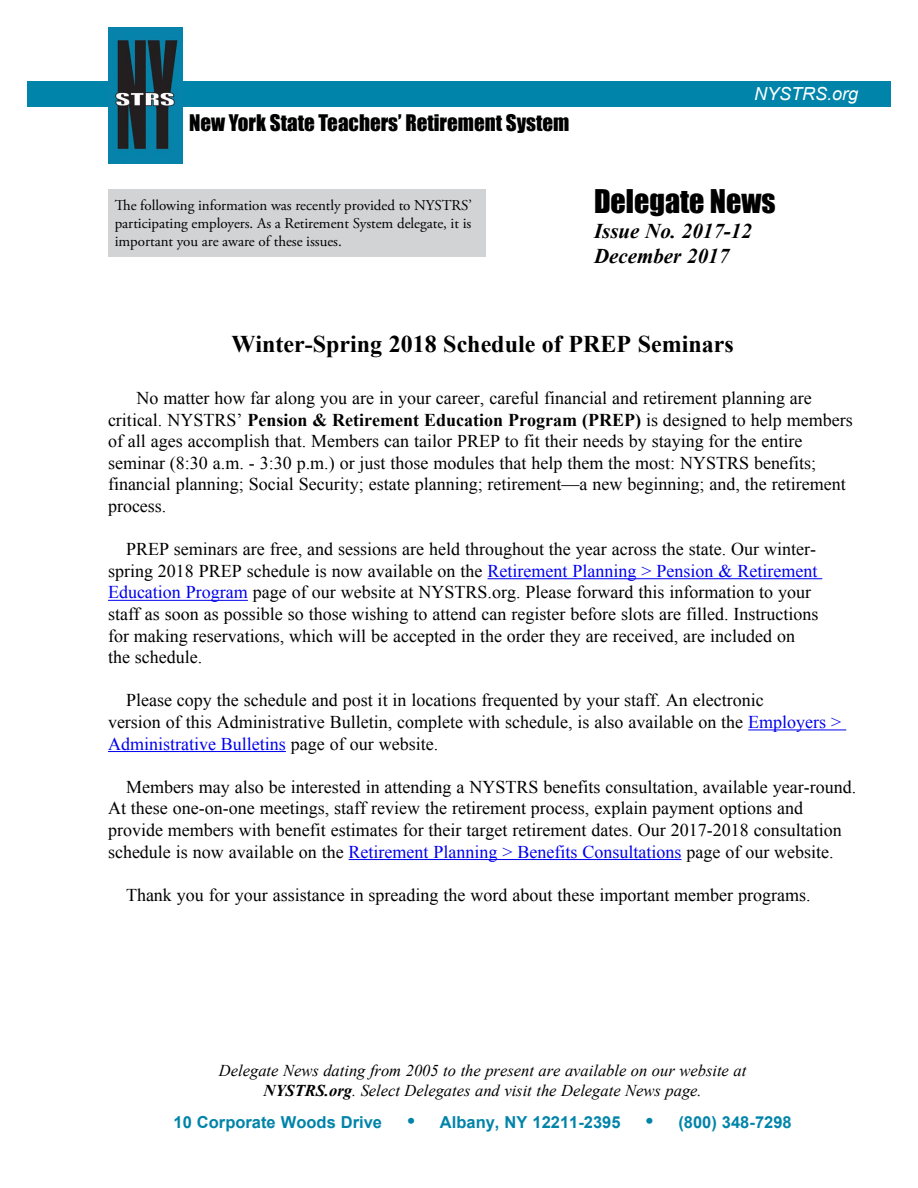
<style>
.page{position:relative;width:918px;height:1188px;background:#fff}
.page>*{position:absolute;margin:0;border:0;box-sizing:border-box;transform-origin:0 0}
.t1{font:30px "Impact";color:#000}
.t2{font:700 24px "Times New Roman";color:#000}
.t3{font:21px "Impact";color:#000}
.t4{font:italic 700 21px/25.2px "Times New Roman";color:#000}
.t5{font:18px/21.6px "Times New Roman";color:#000}
.t6{font:italic 18px "Arial";color:#fff}
.t7{font:italic 16.5px/19.8px "Times New Roman";color:#000;text-align:center}
.t8{font:700 16.5px "Arial";color:#0084a9}
.t9{font:15px/18px "Adobe Garamond Pro";letter-spacing:-.005em;color:#000;text-align:justify}
.s1{font-weight:700}
.s2{color:#00e}
.s3{font-size:21px}
</style>
<div class="page">
<div style="left:108px;top:189px;width:378px;height:67px;background:#d1d3d4"></div>
<hr style="left:488px;top:578px;width:334px;height:1px;background:#00e">
<hr style="left:108px;top:600px;width:140px;height:1px;background:#00e">
<hr style="left:748px;top:730px;width:98px;height:1px;background:#00e">
<hr style="left:108px;top:751px;width:178px;height:1px;background:#00e">
<hr style="left:349px;top:859px;width:333px;height:1px;background:#00e">
<div style="left:27px;top:81px;width:864px;height:25px;background:#0084a9"></div>
<img style="left:109px;top:27px;width:73px;height:136px">
<p class="t3" style="left:189px;top:107px;width:382px">New York State Teachers’ Retirement System</p>
<p class="t9" style="left:115px;top:197px;width:359px">The following information was recently provided to NYSTRS’ participating employers. As a Retirement System delegate, it is important you are aware of these issues.</p>
<p class="t6" style="left:754px;top:82px;width:106px">NYSTRS.org</p>
<h1 class="t1" style="left:594px;top:178px;width:183px">Delegate News</h1>
<p class="t4" style="left:594px;top:218px;width:159px">Issue No. 2017-12<br>December 2017</p>
<h2 class="t2" style="left:231px;top:328px;width:504px">Winter-Spring 2018 Schedule of PREP Seminars</h2>
<p class="t5" style="left:108px;top:387px;width:746px;text-indent:28px">No matter how far along you are in your career, careful financial and retirement planning are critical. NYSTRS’ <span class="s1">Pension &amp; Retirement Education Program (PREP)</span> is designed to help members of all ages accomplish that. Members can tailor PREP to fit their needs by staying for the entire seminar (8:30 a.m. - 3:30 p.m.) or just those modules that help them the most: NYSTRS benefits; financial planning; Social Security; estate planning; retirement—a new beginning; and, the retirement process.</p>
<p class="t5" style="left:108px;top:538px;width:712px;text-indent:18px">PREP seminars are free, and sessions are held throughout the year across the state. Our winter&shy;spring 2018 PREP schedule is now available on the <span class="s2">Retirement Planning &gt; Pension &amp; Retirement Education Program</span> page of our website at NYSTRS.org. Please forward this information to your staff as soon as possible so those wishing to attend can register before slots are filled. Instructions for making reservations, which will be accepted in the order they are received, are included on the schedule.</p>
<p class="t5" style="left:108px;top:689px;width:735px;text-indent:18px">Please copy the schedule and post it in locations frequented by your staff. An electronic<br>version of this Administrative Bulletin, complete with schedule, is also available on the <span class="s2">Employers &gt;<br>Administrative Bulletins</span> page of our website.</p>
<p class="t5" style="left:108px;top:776px;width:750px;text-indent:18px">Members may also be interested in attending a NYSTRS benefits consultation, available year-round.<br>At these one-on-one meetings, staff review the retirement process, explain payment options and provide members with benefit estimates for their target retirement dates. Our 2017-2018 consultation schedule is now available on the <span class="s2">Retirement Planning &gt; Benefits Consultations</span> page of our website.</p>
<p class="t5" style="left:126px;top:884px;width:686px">Thank you for your assistance in spreading the word about these important member programs.</p>
<p class="t7" style="left:219px;top:1060px;width:529px">Delegate News dating from 2005 to the present are available on our website at<br><span class="s1">NYSTRS.org</span>. Select Delegates and visit the Delegate News page.</p>
<p class="t8" style="left:174px;top:1111px;width:243px">10 Corporate Woods Drive <span class="s3">•</span></p>
<p class="t8" style="left:440px;top:1111px;width:215px">Albany, NY 12211-2395 <span class="s3">•</span></p>
<p class="t8" style="left:678px;top:1111px;width:115px">(800) 348-7298</p>
</div>
